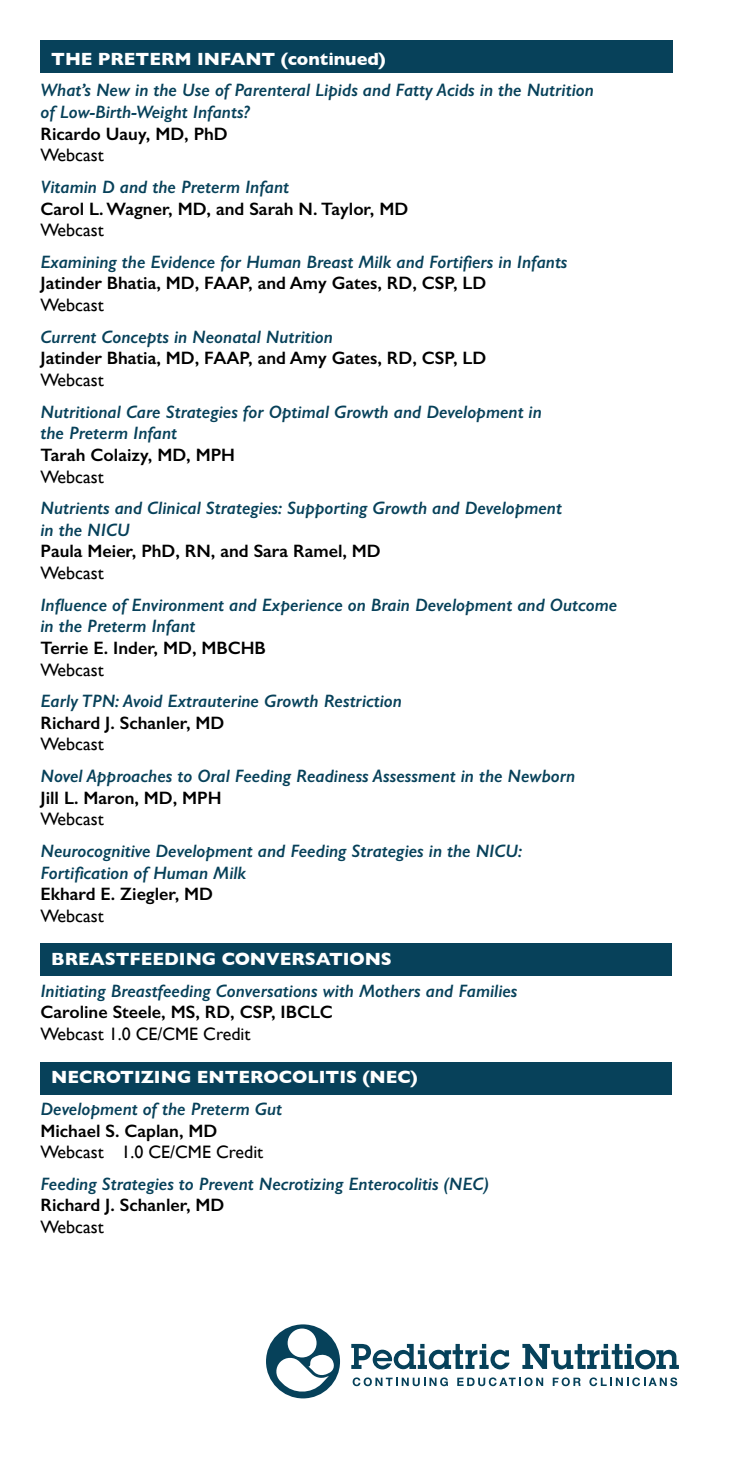
<style>
.page{position:relative;width:729px;height:1458px;background:#fff}
.page>*{position:absolute;margin:0;border:0;box-sizing:border-box;transform-origin:0 0}
.t1{font:italic 600 18px/21.6px "Gill Sans";color:#07415a}
.t2{font:600 18px "Gill Sans";color:#000}
.t3{font:18px "Gill Sans";color:#000}
.t4{font:700 18px "Gill Sans";color:#fff}
</style>
<div class="page">
<div style="left:40px;top:40px;width:633px;height:33px;background:#07415a"></div>
<div style="left:40px;top:1062px;width:632px;height:32px;background:#07415a"></div>
<div style="left:40px;top:944px;width:632px;height:32px;background:#07415a"></div>
<svg style="left:351px;top:1344px;width:159px;height:25px"></svg>
<svg style="left:522px;top:1344px;width:157px;height:25px"></svg>
<svg style="left:353px;top:1377px;width:95px;height:9px"></svg>
<svg style="left:457px;top:1377px;width:86px;height:9px"></svg>
<svg style="left:553px;top:1377px;width:28px;height:9px"></svg>
<svg style="left:589px;top:1377px;width:88px;height:9px"></svg>
<svg style="left:266px;top:1324px;width:74px;height:74px"></svg>
<p class="t4" style="left:51px;top:44px;width:336px">THE PRETERM INFANT (continued)</p>
<p class="t1" style="left:40px;top:79px;width:555px">What’s New in the Use of Parenteral Lipids and Fatty Acids in the Nutrition of Low-Birth-Weight Infants?</p>
<p class="t2" style="left:40px;top:123px;width:189px">Ricardo Uauy, MD, PhD</p>
<p class="t3" style="left:40px;top:145px;width:65px">Webcast</p>
<p class="t1" style="left:40px;top:176px;width:250px">Vitamin D and the Preterm Infant</p>
<p class="t2" style="left:40px;top:198px;width:369px">Carol L. Wagner, MD, and Sarah N. Taylor, MD</p>
<p class="t3" style="left:40px;top:219px;width:65px">Webcast</p>
<p class="t1" style="left:40px;top:251px;width:529px">Examining the Evidence for Human Breast Milk and Fortifiers in Infants</p>
<p class="t2" style="left:40px;top:273px;width:447px">Jatinder Bhatia, MD, FAAP, and Amy Gates, RD, CSP, LD</p>
<p class="t3" style="left:40px;top:294px;width:65px">Webcast</p>
<p class="t1" style="left:40px;top:326px;width:294px">Current Concepts in Neonatal Nutrition</p>
<p class="t2" style="left:40px;top:347px;width:447px">Jatinder Bhatia, MD, FAAP, and Amy Gates, RD, CSP, LD</p>
<p class="t3" style="left:40px;top:369px;width:65px">Webcast</p>
<p class="t1" style="left:40px;top:401px;width:503px">Nutritional Care Strategies for Optimal Growth and Development in the Preterm Infant</p>
<p class="t2" style="left:40px;top:444px;width:196px">Tarah Colaizy, MD, MPH</p>
<p class="t3" style="left:40px;top:466px;width:65px">Webcast</p>
<p class="t1" style="left:40px;top:497px;width:523px">Nutrients and Clinical Strategies: Supporting Growth and Development in the NICU</p>
<p class="t2" style="left:40px;top:540px;width:342px">Paula Meier, PhD, RN, and Sara Ramel, MD</p>
<p class="t3" style="left:40px;top:562px;width:65px">Webcast</p>
<p class="t1" style="left:40px;top:594px;width:578px">Influence of Environment and Experience on Brain Development and Outcome in the Preterm Infant</p>
<p class="t2" style="left:40px;top:637px;width:227px">Terrie E. Inder, MD, MBCHB</p>
<p class="t3" style="left:40px;top:659px;width:65px">Webcast</p>
<p class="t1" style="left:40px;top:690px;width:363px">Early TPN: Avoid Extrauterine Growth Restriction</p>
<p class="t2" style="left:40px;top:712px;width:185px">Richard J. Schanler, MD</p>
<p class="t3" style="left:40px;top:734px;width:65px">Webcast</p>
<p class="t1" style="left:40px;top:765px;width:536px">Novel Approaches to Oral Feeding Readiness Assessment in the Newborn</p>
<p class="t2" style="left:40px;top:787px;width:183px">Jill L. Maron, MD, MPH</p>
<p class="t3" style="left:40px;top:809px;width:65px">Webcast</p>
<p class="t1" style="left:40px;top:840px;width:483px">Neurocognitive Development and Feeding Strategies in the NICU:<br>Fortification of Human Milk</p>
<p class="t2" style="left:40px;top:883px;width:174px">Ekhard E. Ziegler, MD</p>
<p class="t3" style="left:40px;top:905px;width:65px">Webcast</p>
<p class="t4" style="left:51px;top:945px;width:342px">BREASTFEEDING CONVERSATIONS</p>
<p class="t1" style="left:40px;top:980px;width:479px">Initiating Breastfeeding Conversations with Mothers and Families</p>
<p class="t2" style="left:40px;top:1001px;width:294px">Caroline Steele, MS, RD, CSP, IBCLC</p>
<p class="t3" style="left:40px;top:1023px;width:212px">Webcast 1.0 CE/CME Credit</p>
<p class="t4" style="left:51px;top:1063px;width:368px">NECROTIZING ENTEROCOLITIS (NEC)</p>
<p class="t1" style="left:40px;top:1098px;width:243px">Development of the Preterm Gut</p>
<p class="t2" style="left:40px;top:1120px;width:178px">Michael S. Caplan, MD</p>
<p class="t3" style="left:40px;top:1141px;width:224px">Webcast 1.0 CE/CME Credit</p>
<p class="t1" style="left:40px;top:1173px;width:450px">Feeding Strategies to Prevent Necrotizing Enterocolitis (NEC)</p>
<p class="t2" style="left:40px;top:1194px;width:185px">Richard J. Schanler, MD</p>
<p class="t3" style="left:40px;top:1216px;width:65px">Webcast</p>
</div>
